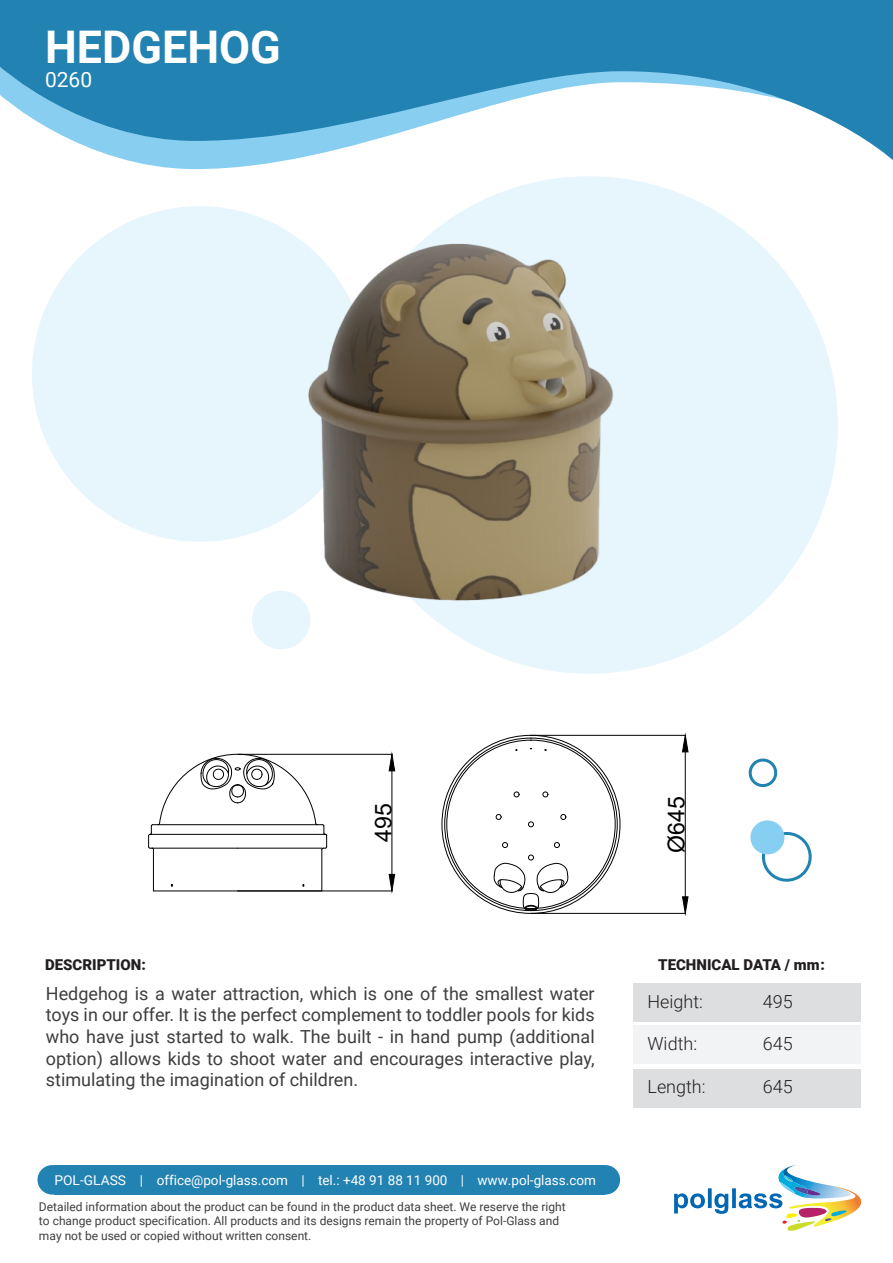
<style>
.page{position:relative;width:893px;height:1263px;background:#fff}
.page>*{position:absolute;margin:0;border:0;box-sizing:border-box;transform-origin:0 0}
.t1{font:700 45px "Roboto";color:#fff}
.t2{font:23.1px "Arial";color:#000}
.t3{font:21px "Roboto";color:#fff}
.t4{font:18px/21.6px "Roboto";color:#3e3e3f;text-align:justify}
.t5{font:300 18px "Roboto";color:#231f20}
.t6{font:900 15px "Roboto";color:#231f20}
.t7{font:13.5px "Roboto";color:#fff}
.t8{font:12px/14.4px "Roboto";color:#3e3e3f}
</style>
<div class="page">
<div style="left:633px;top:983px;width:228px;height:38px;background:#dddedf"></div>
<div style="left:633px;top:1069px;width:228px;height:38px;background:#dddedf"></div>
<div style="left:633px;top:1025px;width:228px;height:38px;background:#f2f3f4"></div>
<div style="left:0;top:0;width:893px;height:30px;background:#2282b2"></div>
<div style="left:37px;top:1165px;width:30px;height:29px;background:#2282b2;border-radius:50%"></div>
<div style="left:591px;top:1165px;width:29px;height:29px;background:#2282b2;border-radius:50%"></div>
<div style="left:54px;top:1165px;width:551px;height:29px;background:#2282b2"></div>
<svg style="left:674px;top:1165px;width:188px;height:66px"></svg>
<svg style="left:750px;top:837px;width:62px;height:45px"></svg>
<img style="left:0;top:30px;width:893px;height:807px">
<hr style="left:322px;top:849px;width:1px;height:42px;background:#000">
<hr style="left:153px;top:849px;width:1px;height:42px;background:#000">
<hr style="left:153px;top:891px;width:85px;height:1px;background:#000">
<svg style="left:148px;top:754px;width:179px;height:96px"></svg>
<hr style="left:238px;top:891px;width:154px;height:1px;background:#000">
<hr style="left:238px;top:754px;width:154px;height:1px;background:#000">
<hr style="left:392px;top:771px;width:1px;height:103px;background:#000">
<svg style="left:388px;top:874px;width:7px;height:18px"></svg>
<svg style="left:388px;top:753px;width:7px;height:19px"></svg>
<svg style="left:528px;top:821px;width:6px;height:6px"></svg>
<svg style="left:554px;top:842px;width:6px;height:6px"></svg>
<svg style="left:494px;top:855px;width:74px;height:56px"></svg>
<svg style="left:502px;top:842px;width:6px;height:6px"></svg>
<svg style="left:496px;top:814px;width:5px;height:6px"></svg>
<svg style="left:514px;top:792px;width:5px;height:5px"></svg>
<svg style="left:543px;top:792px;width:5px;height:5px"></svg>
<svg style="left:561px;top:814px;width:5px;height:6px"></svg>
<hr style="left:531px;top:735px;width:155px;height:1px;background:#000">
<hr style="left:531px;top:913px;width:155px;height:1px;background:#000">
<hr style="left:685px;top:752px;width:1px;height:145px;background:#000">
<svg style="left:682px;top:734px;width:7px;height:19px"></svg>
<svg style="left:682px;top:896px;width:7px;height:18px"></svg>
<h1 class="t1" style="left:45px;top:16px;width:237px">HEDGEHOG</h1>
<p class="t3" style="left:45px;top:65px;width:49px">0260</p>
<p class="t2" style="left:367px;top:842px;width:40px;rotate:-90deg">495</p>
<p class="t2" style="left:660px;top:853px;width:58px;rotate:-90deg">Ø645</p>
<p class="t6" style="left:45px;top:954px;width:102px">DESCRIPTION:</p>
<p class="t4" style="left:46px;top:982px;width:550px">Hedgehog is a water attraction, which is one of the smallest water toys in our offer. It is the perfect complement to toddler pools for kids who have just started to walk. The built - in hand pump (additional option) allows kids to shoot water and encourages interactive play, stimulating the imagination of children.</p>
<p class="t7" style="left:54px;top:1170px;width:543px">POL-GLASS | office@pol-glass.com | tel.: +48 91 88 11 900 | www.pol-glass.com</p>
<p class="t8" style="left:39px;top:1199px;width:528px">Detailed information about the product can be found in the product data sheet. We reserve the right to change product specification. All products and its designs remain the property of Pol-Glass and may not be used or copied without written consent.</p>
<p class="t6" style="left:658px;top:954px;width:168px">TECHNICAL DATA / mm:</p>
<p class="t5" style="left:647px;top:989px;width:57px">Height:</p>
<p class="t5" style="left:647px;top:1031px;width:51px">Width:</p>
<p class="t5" style="left:647px;top:1074px;width:60px">Length:</p>
<p class="t5" style="left:763px;top:989px;width:31px">495</p>
<p class="t5" style="left:763px;top:1031px;width:31px">645</p>
<p class="t5" style="left:763px;top:1074px;width:31px">645</p>
</div>
